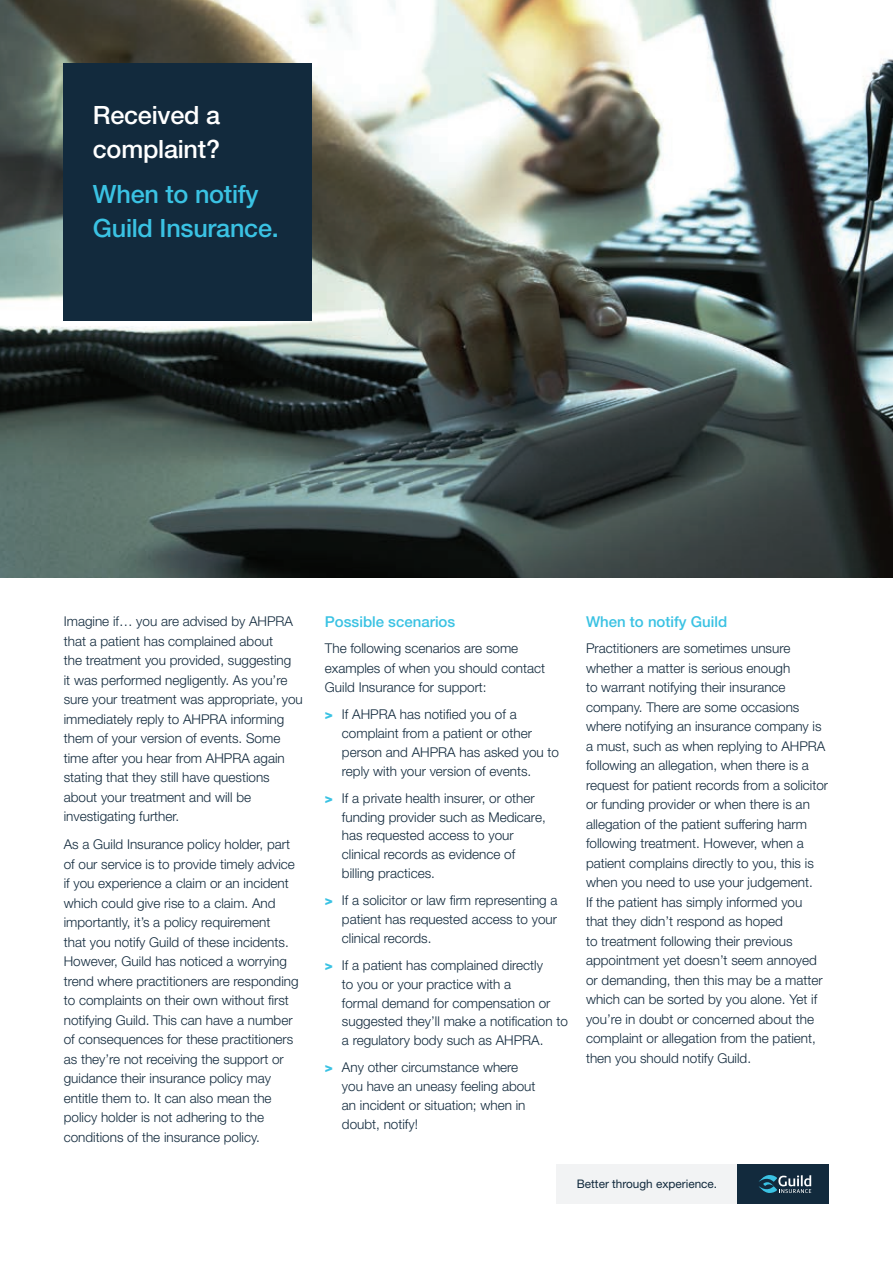
<style>
.page{position:relative;width:893px;height:1263px;background:#fff}
.page>*{position:absolute;margin:0;border:0;box-sizing:border-box;transform-origin:0 0}
.t1{font:500 25.2px/33.9px "Helvetica Neue LT Std";letter-spacing:-.01em;color:#3ac2e3}
.t2{font:500 25.2px/33.9px "Helvetica Neue LT Std";letter-spacing:-.01em;color:#fff}
.t3{font:500 15px "Helvetica Neue LT Std";color:#3ac2e3}
.t4{font:300 13.5px/19.5px "Helvetica Neue LT Std";color:#122a3d}
.t5{font:11.85px "Helvetica Neue LT Std";color:#122a3d}
.s1{font-weight:800;color:#3ac2e3}
</style>
<div class="page">
<img style="left:0;top:0;width:893px;height:577px">
<div style="left:64px;top:64px;width:248px;height:257px;background:#122a3d"></div>
<div style="left:556px;top:1164px;width:181px;height:39px;background:#f2f3f4"></div>
<div style="left:737px;top:1164px;width:92px;height:39px;background:#122a3d"></div>
<svg style="left:759px;top:1175px;width:52px;height:18px"></svg>
<h1 class="t2" style="left:93px;top:97px;width:129px">Received a complaint?</h1>
<h1 class="t1" style="left:93px;top:177px;width:187px">When to notify<br>Guild Insurance.</h1>
<p class="t4" style="left:64px;top:611px;width:241px">Imagine if… you are advised by AHPRA that a patient has complained about<br>the treatment you provided, suggesting<br>it was performed negligently. As you’re sure your treatment was appropriate, you immediately reply to AHPRA informing them of your version of events. Some time after you hear from AHPRA again stating that they still have questions about your treatment and will be investigating further.</p>
<p class="t4" style="left:64px;top:834px;width:236px">As a Guild Insurance policy holder, part of our service is to provide timely advice if you experience a claim or an incident which could give rise to a claim. And importantly, it’s a policy requirement<br>that you notify Guild of these incidents.<br>However, Guild has noticed a worrying trend where practitioners are responding to complaints on their own without first notifying Guild. This can have a number of consequences for these practitioners as they’re not receiving the support or guidance their insurance policy may entitle them to. It can also mean the policy holder is not adhering to the conditions of the insurance policy.</p>
<p class="t3" style="left:325px;top:613px;width:132px">Possible scenarios</p>
<p class="t4" style="left:325px;top:638px;width:222px">The following scenarios are some examples of when you should contact<br>Guild Insurance for support:</p>
<p class="t4" style="left:342px;top:705px;width:219px;line-height:18.8px;text-indent:-17px"><span class="s1">&gt;</span> If AHPRA has notified you of a complaint from a patient or other person and AHPRA has asked you to reply with your version of events.</p>
<p class="t4" style="left:342px;top:788px;width:205px;line-height:18.8px;text-indent:-17px"><span class="s1">&gt;</span> If a private health insurer, or other funding provider such as Medicare, has requested access to your clinical records as evidence of billing practices.</p>
<p class="t4" style="left:342px;top:891px;width:217px;line-height:18.8px;text-align:justify;text-indent:-17px"><span class="s1">&gt;</span> If a solicitor or law firm representing a patient has requested access to your clinical records.</p>
<p class="t4" style="left:342px;top:955px;width:228px;line-height:18.8px;text-indent:-17px"><span class="s1">&gt;</span> If a patient has complained directly<br>to you or your practice with a<br>formal demand for compensation or suggested they’ll make a notification to a regulatory body such as AHPRA.</p>
<p class="t4" style="left:342px;top:1058px;width:195px;line-height:18.8px;text-indent:-17px"><span class="s1">&gt;</span> Any other circumstance where you have an uneasy feeling about an incident or situation; when in doubt, notify!</p>
<p class="t3" style="left:586px;top:613px;width:143px">When to notify Guild</p>
<p class="t4" style="left:586px;top:638px;width:244px">Practitioners are sometimes unsure whether a matter is serious enough<br>to warrant notifying their insurance company. There are some occasions where notifying an insurance company is a must, such as when replying to AHPRA following an allegation, when there is a request for patient records from a solicitor or funding provider or when there is an allegation of the patient suffering harm following treatment. However, when a patient complains directly to you, this is when you need to use your judgement.<br>If the patient has simply informed you<br>that they didn’t respond as hoped<br>to treatment following their previous appointment yet doesn’t seem annoyed or demanding, then this may be a matter which can be sorted by you alone. Yet if you’re in doubt or concerned about the complaint or allegation from the patient, then you should notify Guild.</p>
<p class="t5" style="left:577px;top:1177px;width:142px">Better through experience.</p>
</div>
